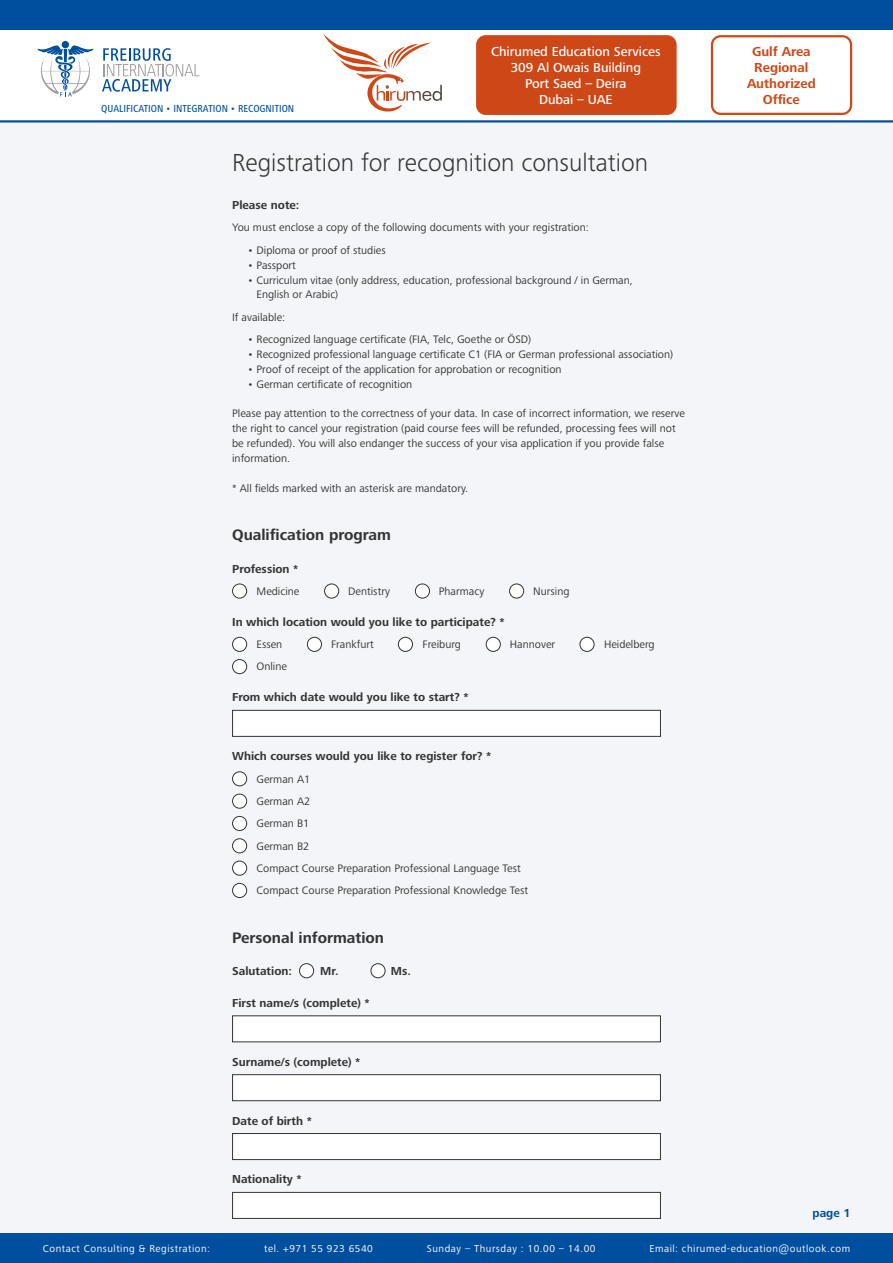
<style>
.page{position:relative;width:893px;height:1263px;background:#fff}
.page>*{position:absolute;margin:0;border:0;box-sizing:border-box;transform-origin:0 0}
.t1{font:300 25.5px "Frutiger Next Pro";color:#343434}
.t2{font:700 15.75px "Frutiger Next Pro";color:#343434}
.t3{font:500 13.5px/16.2px "Frutiger Next Pro";color:#fff;text-align:center}
.t4{font:700 13.5px/16.2px "Frutiger Next Pro";color:#ce4817;text-align:center}
.t5{font:700 12px "Frutiger Next Pro";color:#343434}
.t6{font:700 12px "Frutiger Next Pro";color:#004f9f}
.t7{font:11.25px/22.4px "Frutiger Next Pro";color:#343434}
.t8{font:500 condensed 10.5px "Frutiger Next Pro";color:#004f9f}
.t9{font:10.35px "Frutiger Next Pro";letter-spacing:.05em;color:#fff}
</style>
<div class="page">
<div style="left:0;top:123px;width:893px;height:1140px;background:#f3f5f8"></div>
<div style="left:0;top:0;width:893px;height:30px;background:#004f9f"></div>
<hr style="left:0;top:120px;width:893px;height:3px;background:#004f9f">
<div style="left:0;top:1233px;width:893px;height:30px;background:#004f9f"></div>
<div style="left:233px;top:584px;width:14px;height:14px;background:#fff;border-radius:50%"></div>
<div style="left:232px;top:584px;width:15px;height:14px;border:1px solid #343434;border-radius:50%"></div>
<div style="left:325px;top:584px;width:14px;height:14px;background:#fff;border-radius:50%"></div>
<div style="left:324px;top:584px;width:15px;height:14px;border:1px solid #343434;border-radius:50%"></div>
<div style="left:415px;top:584px;width:14px;height:14px;background:#fff;border-radius:50%"></div>
<div style="left:415px;top:584px;width:15px;height:14px;border:1px solid #343434;border-radius:50%"></div>
<div style="left:510px;top:584px;width:14px;height:14px;background:#fff;border-radius:50%"></div>
<div style="left:509px;top:584px;width:15px;height:14px;border:1px solid #343434;border-radius:50%"></div>
<div style="left:233px;top:637px;width:14px;height:14px;background:#fff;border-radius:50%"></div>
<div style="left:232px;top:637px;width:15px;height:15px;border:1px solid #343434;border-radius:50%"></div>
<div style="left:233px;top:659px;width:14px;height:15px;background:#fff;border-radius:50%"></div>
<div style="left:232px;top:659px;width:15px;height:15px;border:1px solid #343434;border-radius:50%"></div>
<div style="left:307px;top:637px;width:15px;height:14px;background:#fff;border-radius:50%"></div>
<div style="left:307px;top:637px;width:15px;height:15px;border:1px solid #343434;border-radius:50%"></div>
<div style="left:398px;top:637px;width:14px;height:14px;background:#fff;border-radius:50%"></div>
<div style="left:398px;top:637px;width:15px;height:15px;border:1px solid #343434;border-radius:50%"></div>
<div style="left:580px;top:637px;width:14px;height:14px;background:#fff;border-radius:50%"></div>
<div style="left:580px;top:637px;width:14px;height:15px;border:1px solid #343434;border-radius:50%"></div>
<div style="left:486px;top:637px;width:14px;height:14px;background:#fff;border-radius:50%"></div>
<div style="left:486px;top:637px;width:14px;height:15px;border:1px solid #343434;border-radius:50%"></div>
<div style="left:232px;top:1016px;width:429px;height:26px;background:#fff"></div>
<div style="left:232px;top:1133px;width:429px;height:27px;background:#fff;border:1px solid #343434"></div>
<div style="left:232px;top:1074px;width:429px;height:27px;background:#fff;border:1px solid #343434"></div>
<div style="left:299px;top:964px;width:15px;height:14px;background:#fff;border-radius:50%"></div>
<div style="left:299px;top:963px;width:15px;height:15px;border:1px solid #343434;border-radius:50%"></div>
<div style="left:371px;top:964px;width:14px;height:14px;background:#fff;border-radius:50%"></div>
<div style="left:371px;top:963px;width:14px;height:15px;border:1px solid #343434;border-radius:50%"></div>
<div style="left:232px;top:1192px;width:429px;height:26px;background:#fff;border:1px solid #343434"></div>
<div style="left:232px;top:710px;width:429px;height:26px;background:#fff;border:1px solid #343434"></div>
<div style="left:233px;top:772px;width:14px;height:14px;background:#fff;border-radius:50%"></div>
<div style="left:232px;top:771px;width:15px;height:15px;border:1px solid #343434;border-radius:50%"></div>
<div style="left:233px;top:794px;width:14px;height:14px;background:#fff;border-radius:50%"></div>
<div style="left:232px;top:794px;width:15px;height:14px;border:1px solid #343434;border-radius:50%"></div>
<div style="left:233px;top:816px;width:14px;height:14px;background:#fff;border-radius:50%"></div>
<div style="left:232px;top:816px;width:15px;height:15px;border:1px solid #343434;border-radius:50%"></div>
<div style="left:233px;top:839px;width:14px;height:14px;background:#fff;border-radius:50%"></div>
<div style="left:232px;top:838px;width:15px;height:15px;border:1px solid #343434;border-radius:50%"></div>
<div style="left:233px;top:861px;width:14px;height:14px;background:#fff;border-radius:50%"></div>
<div style="left:232px;top:861px;width:15px;height:14px;border:1px solid #343434;border-radius:50%"></div>
<div style="left:233px;top:883px;width:14px;height:14px;background:#fff;border-radius:50%"></div>
<div style="left:232px;top:883px;width:15px;height:15px;border:1px solid #343434;border-radius:50%"></div>
<svg style="left:102px;top:48px;width:98px;height:44px"></svg>
<div style="left:62px;top:41px;width:7px;height:7px;background:#004f9f;border-radius:50%"></div>
<svg style="left:38px;top:45px;width:55px;height:51px"></svg>
<svg style="left:324px;top:34px;width:118px;height:78px"></svg>
<div style="left:711px;top:35px;width:141px;height:80px;border:2px solid #ce4817;border-radius:9px"></div>
<div style="left:477px;top:36px;width:198px;height:78px;background:#ce4817;border-radius:9px"></div>
<div style="left:476px;top:35px;width:201px;height:80px;border:2px solid #ce4817;border-radius:9px"></div>
<p class="t8" style="left:101px;top:102px;width:195px">QUALIFICATION • INTEGRATION • RECOGNITION</p>
<p class="t3" style="left:491px;top:43px;width:171px">Chirumed Education Services<br>309 Al Owais Building<br>Port Saed – Deira<br>Dubai – UAE</p>
<h1 class="t1" style="left:232px;top:148px;width:418px">Registration for recognition consultation</h1>
<p class="t5" style="left:232px;top:198px;width:69px">Please note:</p>
<p class="t7" style="left:232px;top:216px;width:358px">You must enclose a copy of the following documents with your registration:</p>
<p class="t7" style="left:247px;top:239px;width:140px">• Diploma or proof of studies</p>
<p class="t7" style="left:247px;top:254px;width:50px">• Passport</p>
<p class="t7" style="left:257px;top:272px;width:378px;line-height:14.9px;text-indent:-9px">• Curriculum vitae (only address, education, professional background / in German,<br>English or Arabic)</p>
<p class="t7" style="left:232px;top:306px;width:55px">If available:</p>
<p class="t7" style="left:247px;top:328px;width:285px">• Recognized language certificate (FIA, Telc, Goethe or ÖSD)</p>
<p class="t7" style="left:247px;top:343px;width:427px">• Recognized professional language certificate C1 (FIA or German professional association)</p>
<p class="t7" style="left:247px;top:358px;width:316px">• Proof of receipt of the application for approbation or recognition</p>
<p class="t7" style="left:247px;top:373px;width:166px">• German certificate of recognition</p>
<p class="t7" style="left:232px;top:406px;width:454px;line-height:14.9px">Please pay attention to the correctness of your data. In case of incorrect information, we reserve the right to cancel your registration (paid course fees will be refunded, processing fees will not be refunded). You will also endanger the success of your visa application if you provide false information.</p>
<p class="t7" style="left:232px;top:477px;width:238px">* All fields marked with an asterisk are mandatory.</p>
<h2 class="t2" style="left:232px;top:526px;width:160px">Qualification program</h2>
<p class="t5" style="left:232px;top:562px;width:68px">Profession *</p>
<p class="t7" style="left:257px;top:580px;width:44px">Medicine</p>
<p class="t7" style="left:348px;top:580px;width:43px">Dentistry</p>
<p class="t7" style="left:439px;top:580px;width:47px">Pharmacy</p>
<p class="t7" style="left:533px;top:580px;width:38px">Nursing</p>
<p class="t5" style="left:232px;top:615px;width:274px">In which location would you like to participate? *</p>
<p class="t7" style="left:257px;top:633px;width:27px">Essen</p>
<p class="t7" style="left:331px;top:633px;width:44px">Frankfurt</p>
<p class="t7" style="left:423px;top:633px;width:40px">Freiburg</p>
<p class="t7" style="left:510px;top:633px;width:47px">Hannover</p>
<p class="t7" style="left:604px;top:633px;width:52px">Heidelberg</p>
<p class="t7" style="left:257px;top:655px;width:32px">Online</p>
<p class="t5" style="left:232px;top:690px;width:238px">From which date would you like to start? *</p>
<p class="t5" style="left:232px;top:749px;width:261px">Which courses would you like to register for? *</p>
<p class="t7" style="left:257px;top:768px;width:273px">German A1<br>German A2<br>German B1<br>German B2<br>Compact Course Preparation Professional Language Test<br>Compact Course Preparation Professional Knowledge Test</p>
<h2 class="t2" style="left:232px;top:928px;width:154px">Personal information</h2>
<p class="t5" style="left:232px;top:964px;width:61px">Salutation:</p>
<p class="t5" style="left:320px;top:964px;width:20px">Mr.</p>
<p class="t5" style="left:391px;top:964px;width:22px">Ms.</p>
<p class="t5" style="left:232px;top:996px;width:139px">First name/s (complete) *</p>
<p class="t5" style="left:232px;top:1055px;width:130px">Surname/s (complete) *</p>
<p class="t5" style="left:232px;top:1114px;width:81px">Date of birth *</p>
<p class="t5" style="left:232px;top:1172px;width:71px">Nationality *</p>
<p class="t4" style="left:747px;top:43px;width:70px">Gulf Area<br>Regional<br>Authorized<br>Office</p>
<p class="t6" style="left:813px;top:1206px;width:39px">page 1</p>
<p class="t9" style="left:43px;top:1242px;width:169px">Contact Consulting &amp; Registration:</p>
<p class="t9" style="left:264px;top:1242px;width:110px">tel. +971 55 923 6540</p>
<p class="t9" style="left:427px;top:1242px;width:170px">Sunday – Thursday : 10.00 – 14.00</p>
<p class="t9" style="left:649px;top:1242px;width:202px">Email: chirumed-education@outlook.com</p>
</div>
